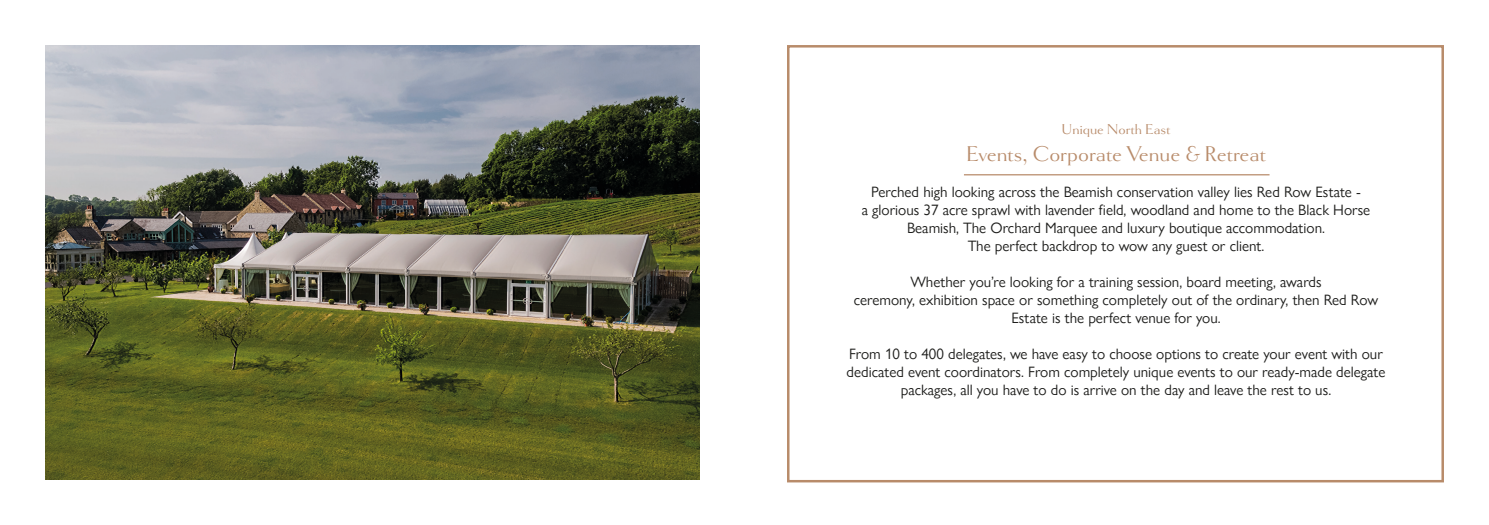
<style>
.page{position:relative;width:1489px;height:525px;background:#fff}
.page>*{position:absolute;margin:0;border:0;box-sizing:border-box;transform-origin:0 0}
.t1{font:22.5px "Goldenbook";color:#b88b6a}
.t2{font:15px/18px "Gill Sans Nova";color:#1d1d1b;text-align:center}
.t3{font:15px "Goldenbook";color:#b88b6a}
</style>
<div class="page">
<img style="left:45px;top:45px;width:654px;height:434px">
<div style="left:787px;top:45px;width:656px;height:437px;border:2px solid #b88b6a"></div>
<hr style="left:963px;top:174px;width:306px;height:1px;background:#b88b6a">
<p class="t3" style="left:1061px;top:120px;width:110px">Unique North East</p>
<p class="t1" style="left:966px;top:141px;width:301px">Events, Corporate Venue &amp; Retreat</p>
<p class="t2" style="left:871px;top:183px;width:491px">Perched high looking across the Beamish conservation valley lies Red Row Estate -</p>
<p class="t2" style="left:861px;top:201px;width:510px">a glorious 37 acre sprawl with lavender field, woodland and home to the Black Horse<br>Beamish, The Orchard Marquee and luxury boutique accommodation.</p>
<p class="t2" style="left:967px;top:237px;width:298px">The perfect backdrop to wow any guest or client.</p>
<p class="t2" style="left:910px;top:273px;width:413px">Whether you’re looking for a training session, board meeting, awards</p>
<p class="t2" style="left:853px;top:291px;width:525px">ceremony, exhibition space or something completely out of the ordinary, then Red Row<br>Estate is the perfect venue for you.</p>
<p class="t2" style="left:846px;top:345px;width:540px">From 10 to 400 delegates, we have easy to choose options to create your event with our dedicated event coordinators. From completely unique events to our ready-made delegate packages, all you have to do is arrive on the day and leave the rest to us.</p>
</div>
